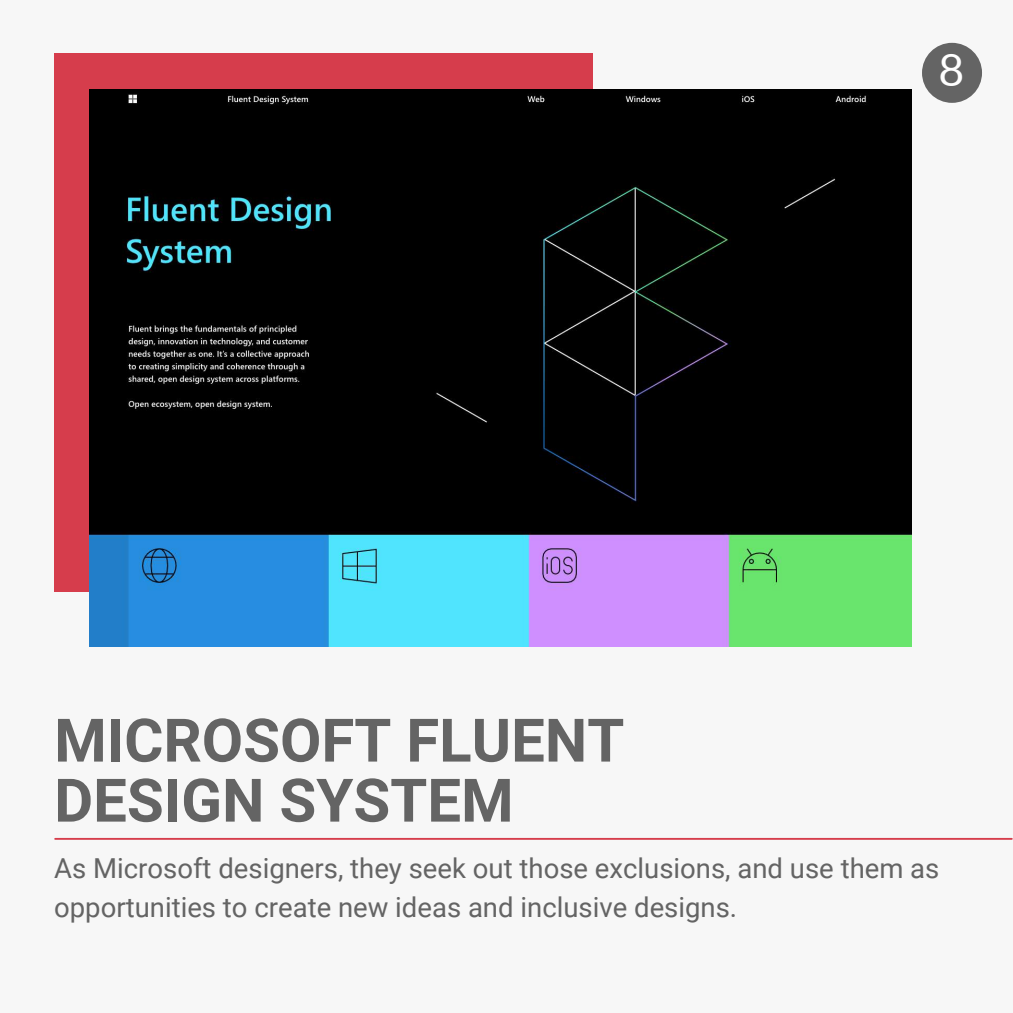
<style>
.page{position:relative;width:1013px;height:1013px;background:#fff}
.page>*{position:absolute;margin:0;border:0;box-sizing:border-box;transform-origin:0 0}
.t1{font:700 60px/60px "Roboto";color:#646464}
.t2{font:44.62px "Lato";color:#fff}
.t3{font:27.5px/38.5px "Roboto";color:#646464}
</style>
<div class="page">
<div style="left:0;top:0;width:1012px;height:1012px;background:#f7f7f7"></div>
<div style="left:54px;top:53px;width:538px;height:538px;background:#d63d4c"></div>
<img style="left:89px;top:90px;width:822px;height:556px">
<hr style="left:55px;top:838px;width:956px;height:1px;background:#d63d4c">
<div style="left:922px;top:43px;width:60px;height:60px;background:#646464;border-radius:50%"></div>
<h2 class="t2" style="left:938px;top:42px;width:27px">8</h2>
<h1 class="t1" style="left:54px;top:711px;width:571px">MICROSOFT FLUENT<br>DESIGN SYSTEM</h1>
<p class="t3" style="left:54px;top:849px;width:886px">As Microsoft designers, they seek out those exclusions, and use them as opportunities to create new ideas and inclusive designs.</p>
</div>
